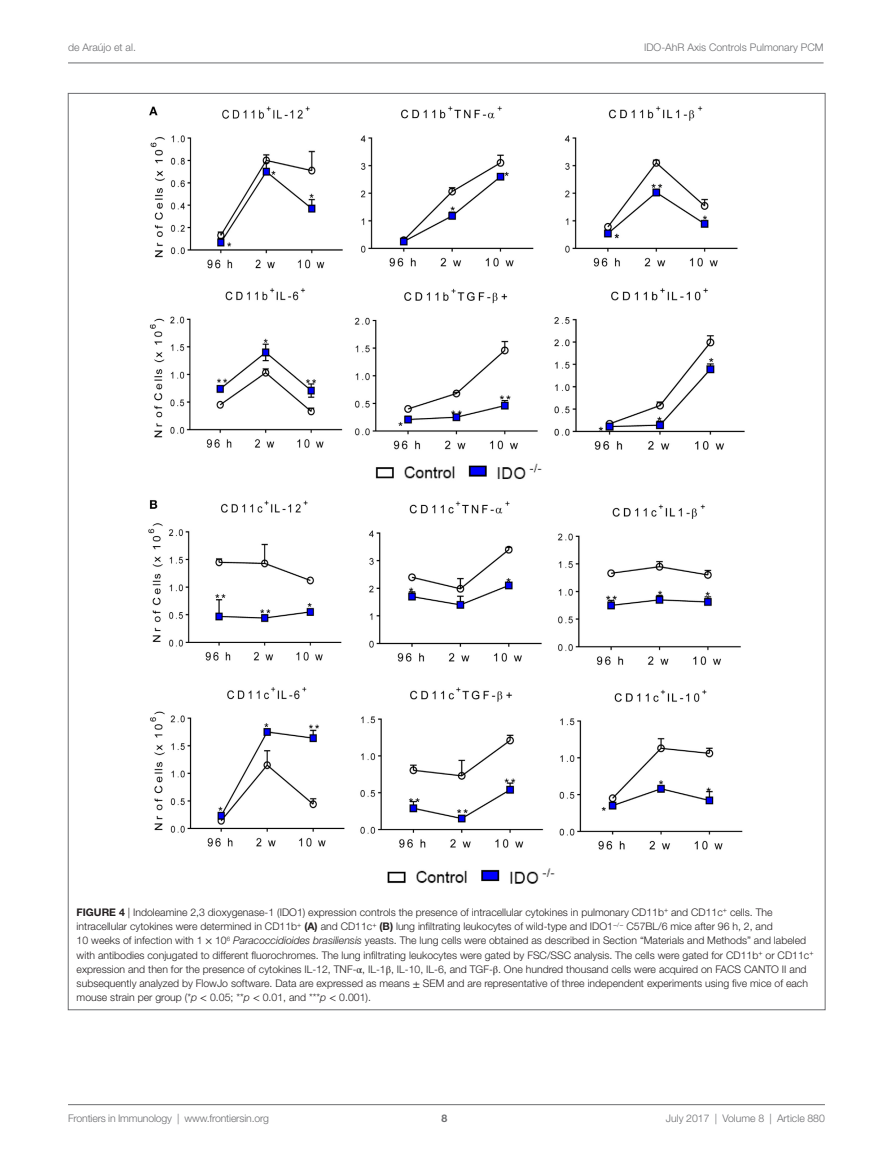
<style>
.page{position:relative;width:893px;height:1170px;background:#fff}
.page>*{position:absolute;margin:0;border:0;box-sizing:border-box;transform-origin:0 0}
.t1{font:300 10.5px/14.2px "Helvetica Neue LT Std";color:#231f20}
.t2{font:300 10.5px "Helvetica Neue LT Std";color:#6c6d70}
.t3{font:700 10.5px "Helvetica Neue LT Std";color:#6c6d70}
.s1{font-weight:700}
.s2{font-family:"STIX General";font-weight:400}
.s3{font-style:italic}
</style>
<div class="page">
<img style="left:148px;top:106px;width:597px;height:778px">
<hr style="left:68px;top:63px;width:756px;height:1px;background:#6c6d70">
<hr style="left:68px;top:1104px;width:757px;height:1px;background:#6c6d70">
<p class="t2" style="left:68px;top:41px;width:69px">de Araújo et al.</p>
<p class="t2" style="left:644px;top:41px;width:181px">IDO-AhR Axis Controls Pulmonary PCM</p>
<p class="t1" style="left:77px;top:904px;width:738px"><span class="s1">FIGURE 4</span> | Indoleamine 2,3 dioxygenase-1 (IDO1) expression controls the presence of intracellular cytokines in pulmonary CD11b<sup>+</sup> and CD11c<sup>+</sup> cells. The intracellular cytokines were determined in CD11b<sup>+</sup> <span class="s1">(A)</span> and CD11c<sup>+</sup> <span class="s1">(B)</span> lung infiltrating leukocytes of wild-type and IDO1<sup>−</sup><sup>/</sup><sup>−</sup> C57BL/6 mice after 96 h, 2, and<br>10 weeks of infection with 1 <span class="s2">×</span> 10<sup>6</sup> <span class="s3">Paracoccidioides brasiliensis</span> yeasts. The lung cells were obtained as described in Section “Materials and Methods” and labeled with antibodies conjugated to different fluorochromes. The lung infiltrating leukocytes were gated by FSC/SSC analysis. The cells were gated for CD11b<sup>+</sup> or CD11c<sup>+ </sup>expression and then for the presence of cytokines IL-12, TNF-<span class="s2">α</span>, IL-1<span class="s2">β</span>, IL-10, IL-6, and TGF-<span class="s2">β</span>. One hundred thousand cells were acquired on FACS CANTO II and subsequently analyzed by FlowJo software. Data are expressed as means <span class="s2">±</span> SEM and are representative of three independent experiments using five mice of each mouse strain per group (*<span class="s3">p</span> <span class="s2">&lt;</span> 0.05; **<span class="s3">p</span> <span class="s2">&lt;</span> 0.01, and ***<span class="s3">p</span> <span class="s2">&lt;</span> 0.001).</p>
<p class="t2" style="left:68px;top:1111px;width:203px">Frontiers in Immunology | www.frontiersin.org</p>
<p class="t2" style="left:666px;top:1111px;width:161px">July 2017 | Volume 8 | Article 880</p>
<p class="t3" style="left:441px;top:1111px;width:7px">8</p>
</div>
